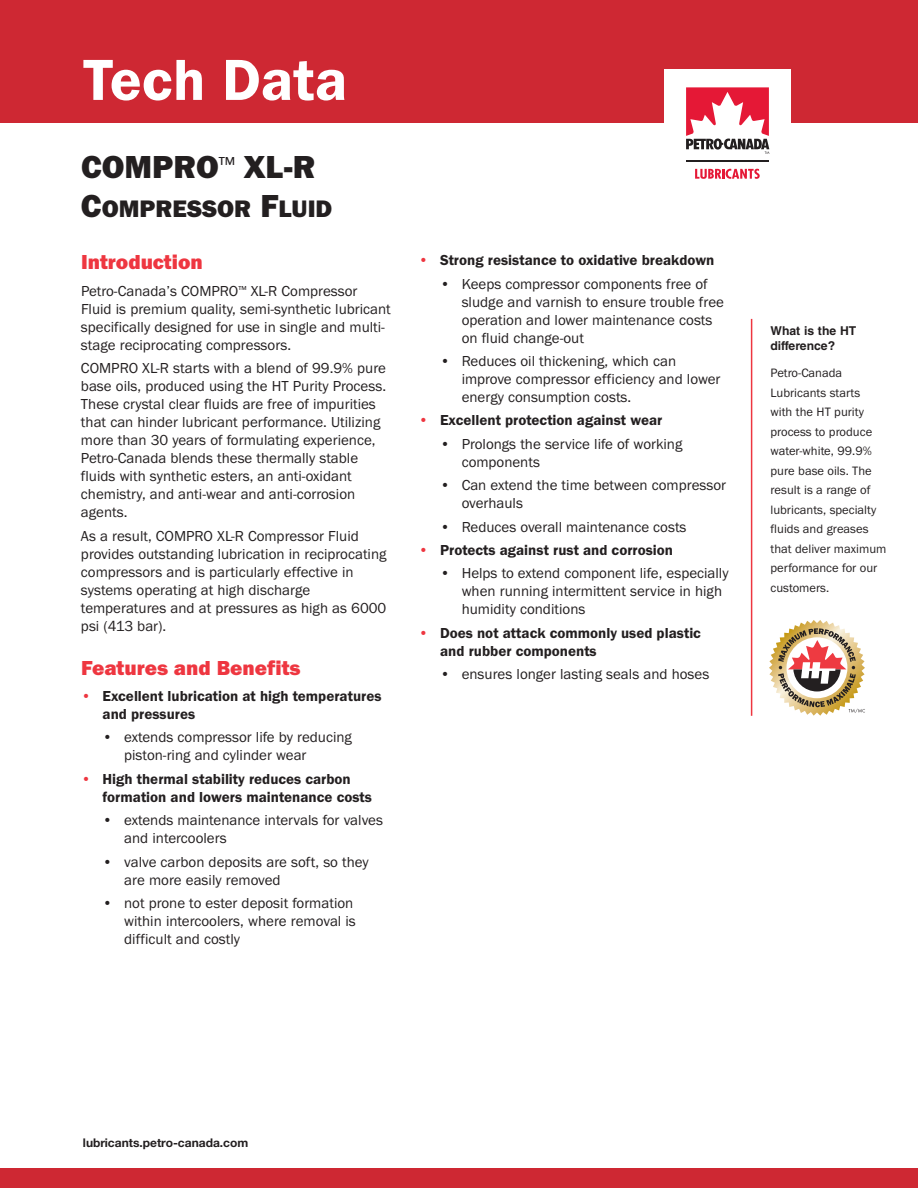
<style>
.page{position:relative;width:918px;height:1188px;background:#fff}
.page>*{position:absolute;margin:0;border:0;box-sizing:border-box;transform-origin:0 0}
.t1{font:600 60px "Franklin Gothic";color:#fff}
.t2{font:800 33px "Franklin Gothic";color:#231f20}
.t3{font:800 24.75px "Franklin Gothic";color:#231f20}
.t4{font:800 21px "Franklin Gothic";color:#ee3640}
.t5{font:15px/18px "Franklin Gothic";color:#231f20}
.t6{font:600 15px/18px "Franklin Gothic";color:#231f20}
.t7{font:12.6px/19.5px "Franklin Gothic";color:#231f20}
.t8{font:700 12.15px/14.7px "Helvetica LT Std";color:#231f20}
.t9{font:700 12px "Helvetica Neue LT Std";color:#231f20}
.s1{font-size:33px}
.s2{color:#ee3640}
</style>
<div class="page">
<div style="left:0;top:1168px;width:918px;height:20px;background:#ce2833"></div>
<hr style="left:751px;top:319px;width:1px;height:397px;background:#ee3640">
<svg style="left:769px;top:620px;width:96px;height:96px"></svg>
<svg style="left:686px;top:87px;width:83px;height:67px"></svg>
<hr style="left:686px;top:160px;width:83px;height:2px;background:#231f20">
<svg style="left:695px;top:169px;width:65px;height:10px"></svg>
<div style="left:0;top:0;width:664px;height:123px;background:#ce2833"></div>
<div style="left:791px;top:0;width:127px;height:123px;background:#ce2833"></div>
<div style="left:651px;top:0;width:170px;height:68px;background:#ce2833"></div>
<h1 class="t1" style="left:83px;top:44px;width:266px">Tech Data</h1>
<h2 class="t2" style="left:81px;top:147px;width:236px">COMPRO<sup>™</sup> XL-R</h2>
<h3 class="t3" style="left:81px;top:194px;width:253px"><span class="s1">C</span>OMPRESSOR <span class="s1">F</span>LUID</h3>
<h3 class="t4" style="left:81px;top:250px;width:123px">Introduction</h3>
<p class="t5" style="left:81px;top:282px;width:311px">Petro-Canada’s COMPRO<sup>™</sup> XL-R Compressor Fluid is premium quality, semi-synthetic lubricant specifically designed for use in single and multi&shy;stage reciprocating compressors.</p>
<p class="t5" style="left:81px;top:359px;width:307px">COMPRO XL-R starts with a blend of 99.9% pure base oils, produced using the HT Purity Process.<br>These crystal clear fluids are free of impurities that can hinder lubricant performance. Utilizing more than 30 years of formulating experience, Petro-Canada blends these thermally stable fluids with synthetic esters, an anti-oxidant chemistry, and anti-wear and anti-corrosion agents.</p>
<p class="t5" style="left:81px;top:527px;width:307px">As a result, COMPRO XL-R Compressor Fluid provides outstanding lubrication in reciprocating compressors and is particularly effective in systems operating at high discharge temperatures and at pressures as high as 6000 psi (413 bar).</p>
<h3 class="t4" style="left:81px;top:655px;width:221px">Features and Benefits</h3>
<p class="t6" style="left:103px;top:687px;width:280px;text-indent:-22px"><span class="s2">•</span> Excellent lubrication at high temperatures and pressures</p>
<p class="t5" style="left:124px;top:728px;width:229px;text-indent:-22px">• extends compressor life by reducing piston-ring and cylinder wear</p>
<p class="t6" style="left:103px;top:770px;width:271px;text-indent:-22px"><span class="s2">•</span> High thermal stability reduces carbon formation and lowers maintenance costs</p>
<p class="t5" style="left:124px;top:811px;width:260px;text-indent:-22px">• extends maintenance intervals for valves and intercoolers</p>
<p class="t5" style="left:124px;top:852px;width:246px;text-indent:-22px">• valve carbon deposits are soft, so they are more easily removed</p>
<p class="t5" style="left:124px;top:894px;width:233px;text-indent:-22px">• not prone to ester deposit formation within intercoolers, where removal is difficult and costly</p>
<p class="t6" style="left:418px;top:251px;width:297px"><span class="s2">•</span> Strong resistance to oxidative breakdown</p>
<p class="t5" style="left:462px;top:274px;width:264px;text-indent:-22px">• Keeps compressor components free of sludge and varnish to ensure trouble free operation and lower maintenance costs on fluid change-out</p>
<p class="t5" style="left:462px;top:352px;width:260px;text-indent:-22px">• Reduces oil thickening, which can improve compressor efficiency and lower energy consumption costs.</p>
<p class="t6" style="left:418px;top:411px;width:245px"><span class="s2">•</span> Excellent protection against wear</p>
<p class="t5" style="left:462px;top:435px;width:222px;text-indent:-22px">• Prolongs the service life of working components</p>
<p class="t5" style="left:462px;top:476px;width:266px;text-indent:-22px">• Can extend the time between compressor overhauls</p>
<p class="t5" style="left:440px;top:517px;width:248px">• Reduces overall maintenance costs</p>
<p class="t6" style="left:418px;top:541px;width:256px"><span class="s2">•</span> Protects against rust and corrosion</p>
<p class="t5" style="left:462px;top:564px;width:268px;text-indent:-22px">• Helps to extend component life, especially when running intermittent service in high humidity conditions</p>
<p class="t6" style="left:440px;top:624px;width:262px;text-indent:-22px"><span class="s2">•</span> Does not attack commonly used plastic and rubber components</p>
<p class="t5" style="left:440px;top:665px;width:271px">• ensures longer lasting seals and hoses</p>
<p class="t8" style="left:771px;top:325px;width:87px">What is the HT difference?</p>
<p class="t7" style="left:771px;top:363px;width:117px">Petro-Canada<br>Lubricants starts<br>with the HT purity process to produce water-white, 99.9% pure base oils. The result is a range of lubricants, specialty fluids and greases that deliver maximum performance for our customers.</p>
<p class="t9" style="left:83px;top:1138px;width:167px">lubricants.petro-canada.com</p>
</div>
